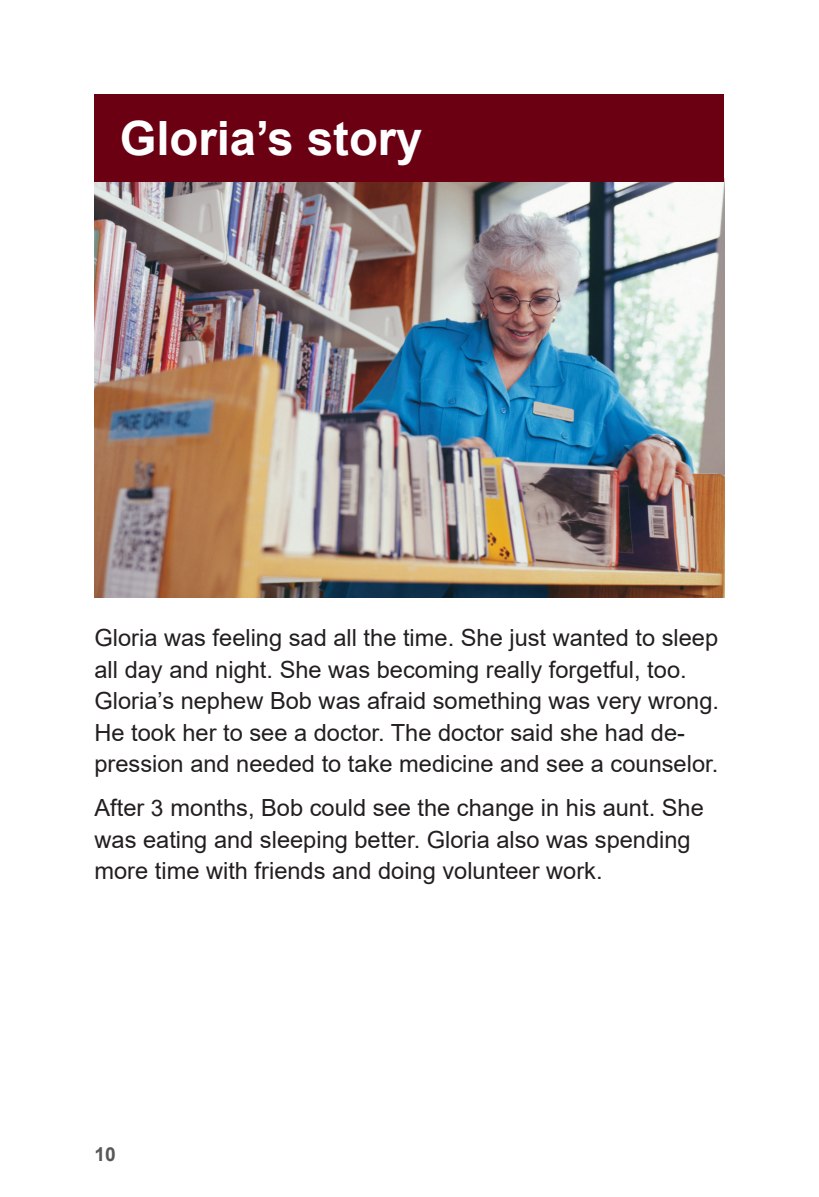
<style>
.page{position:relative;width:819px;height:1197px;background:#fff}
.page>*{position:absolute;margin:0;border:0;box-sizing:border-box;transform-origin:0 0}
.t1{font:700 47.25px "Arial";color:#fff}
.t2{font:23.62px/31.5px "Arial";color:#231f20}
.t3{font:700 19.25px "Arial";color:#57585a}
.s1{font-size:22.75px}
</style>
<div class="page">
<img style="left:94px;top:182px;width:630px;height:415px">
<div style="left:94px;top:94px;width:630px;height:88px;background:#6b0013"></div>
<h1 class="t1" style="left:120px;top:106px;width:304px">Gloria’s story</h1>
<p class="t2" style="left:94px;top:622px;width:626px">Gloria was feeling sad all the time. She just wanted to sleep all day and night. She was becoming really forgetful, too.<br>Gloria’s nephew Bob was afraid something was very wrong.<br>He took her to see a doctor. The doctor said she had de&shy;pression and needed to take medicine and see a counselor.</p>
<p class="t2" style="left:94px;top:792px;width:611px">After <span class="s1">3</span> months, Bob could see the change in his aunt. She was eating and sleeping better. Gloria also was spending more time with friends and doing volunteer work.</p>
<p class="t3" style="left:94px;top:1140px;width:23px">10</p>
</div>
